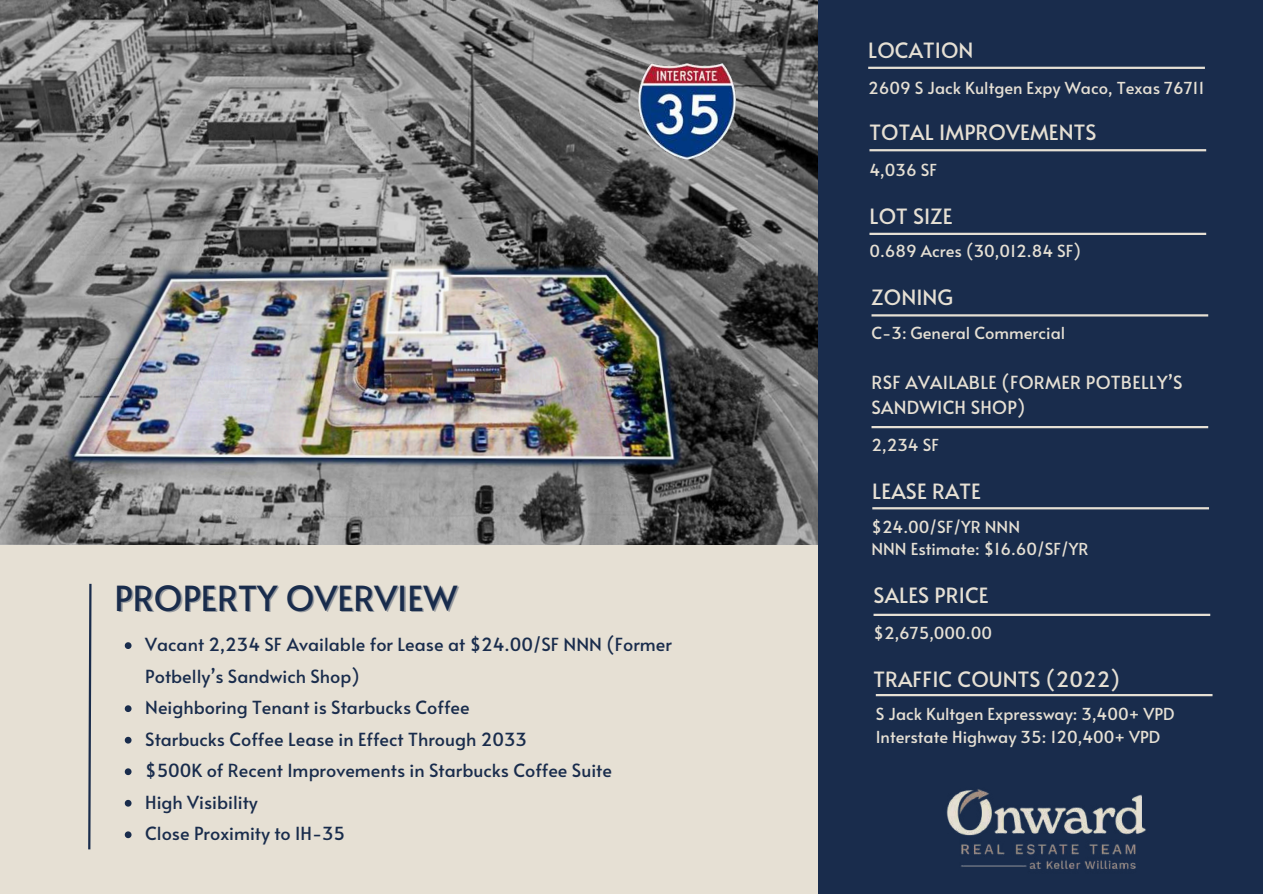
<style>
.page{position:relative;width:1263px;height:894px;background:#fff}
.page>*{position:absolute;margin:0;border:0;box-sizing:border-box;transform-origin:0 0}
.t1{font:34.5px "Alata";color:#192c4c}
.t2{font:21px "Alata";letter-spacing:.005em;color:#e6e0d4}
.t3{font:18px/31.5px "Alata";color:#192c4c}
.t4{font:18px/24.8px "Alata";letter-spacing:.01em;color:#e6e0d4}
.t5{font:16.5px/22.5px "Alata";color:#e6e0d4}
</style>
<div class="page">
<div style="left:0;top:0;width:1263px;height:893px;background:#192c4c"></div>
<div style="left:0;top:545px;width:817px;height:348px;background:#e6e0d4"></div>
<svg style="left:88px;top:583px;width:4px;height:267px"></svg>
<img style="left:0;top:0;width:818px;height:544px">
<img style="left:638px;top:63px;width:97px;height:97px">
<svg style="left:125px;top:642px;width:7px;height:6px"></svg>
<svg style="left:125px;top:705px;width:7px;height:6px"></svg>
<svg style="left:125px;top:736px;width:7px;height:7px"></svg>
<svg style="left:125px;top:768px;width:7px;height:6px"></svg>
<svg style="left:125px;top:799px;width:7px;height:7px"></svg>
<svg style="left:125px;top:831px;width:7px;height:6px"></svg>
<hr style="left:868px;top:67px;width:337px;height:2px;background:#e6e0d4">
<hr style="left:869px;top:233px;width:337px;height:2px;background:#e6e0d4">
<hr style="left:871px;top:314px;width:337px;height:2px;background:#e6e0d4">
<hr style="left:876px;top:693px;width:336px;height:3px;background:#e6e0d4">
<hr style="left:869px;top:149px;width:337px;height:2px;background:#e6e0d4">
<hr style="left:872px;top:507px;width:337px;height:2px;background:#e6e0d4">
<hr style="left:873px;top:613px;width:337px;height:2px;background:#e6e0d4">
<hr style="left:871px;top:426px;width:337px;height:2px;background:#e6e0d4">
<img style="left:946px;top:789px;width:200px;height:80px">
<h1 class="t1" style="left:115px;top:572px;width:344px">PROPERTY OVERVIEW</h1>
<p class="t3" style="left:145px;top:628px;width:528px">Vacant 2,234 SF Available for Lease at $24.00/SF NNN (Former Potbelly’s Sandwich Shop)<br>Neighboring Tenant is Starbucks Coffee<br>Starbucks Coffee Lease in Effect Through 2033<br>$500K of Recent Improvements in Starbucks Coffee Suite<br>High Visibility<br>Close Proximity to IH-35</p>
<p class="t2" style="left:868px;top:35px;width:107px">LOCATION</p>
<p class="t5" style="left:868px;top:76px;width:338px">2609 S Jack Kultgen Expy Waco, Texas 76711</p>
<p class="t2" style="left:869px;top:117px;width:228px">TOTAL IMPROVEMENTS</p>
<p class="t5" style="left:869px;top:157px;width:69px">4,036 SF</p>
<p class="t2" style="left:869px;top:201px;width:85px">LOT SIZE</p>
<p class="t5" style="left:869px;top:239px;width:213px">0.689 Acres (30,012.84 SF)</p>
<p class="t2" style="left:871px;top:282px;width:83px">ZONING</p>
<p class="t5" style="left:871px;top:320px;width:195px">C-3: General Commercial</p>
<p class="t4" style="left:871px;top:369px;width:312px">RSF AVAILABLE (FORMER POTBELLY’S<br>SANDWICH SHOP)</p>
<p class="t5" style="left:871px;top:433px;width:69px">2,234 SF</p>
<p class="t2" style="left:872px;top:476px;width:110px">LEASE RATE</p>
<p class="t5" style="left:871px;top:514px;width:218px">$24.00/SF/YR NNN<br>NNN Estimate: $16.60/SF/YR</p>
<p class="t2" style="left:873px;top:579px;width:116px">SALES PRICE</p>
<p class="t5" style="left:873px;top:621px;width:120px">$2,675,000.00</p>
<p class="t2" style="left:873px;top:663px;width:248px">TRAFFIC COUNTS (2022)</p>
<p class="t5" style="left:876px;top:702px;width:300px">S Jack Kultgen Expressway: 3,400+ VPD<br>Interstate Highway 35: 120,400+ VPD</p>
</div>
